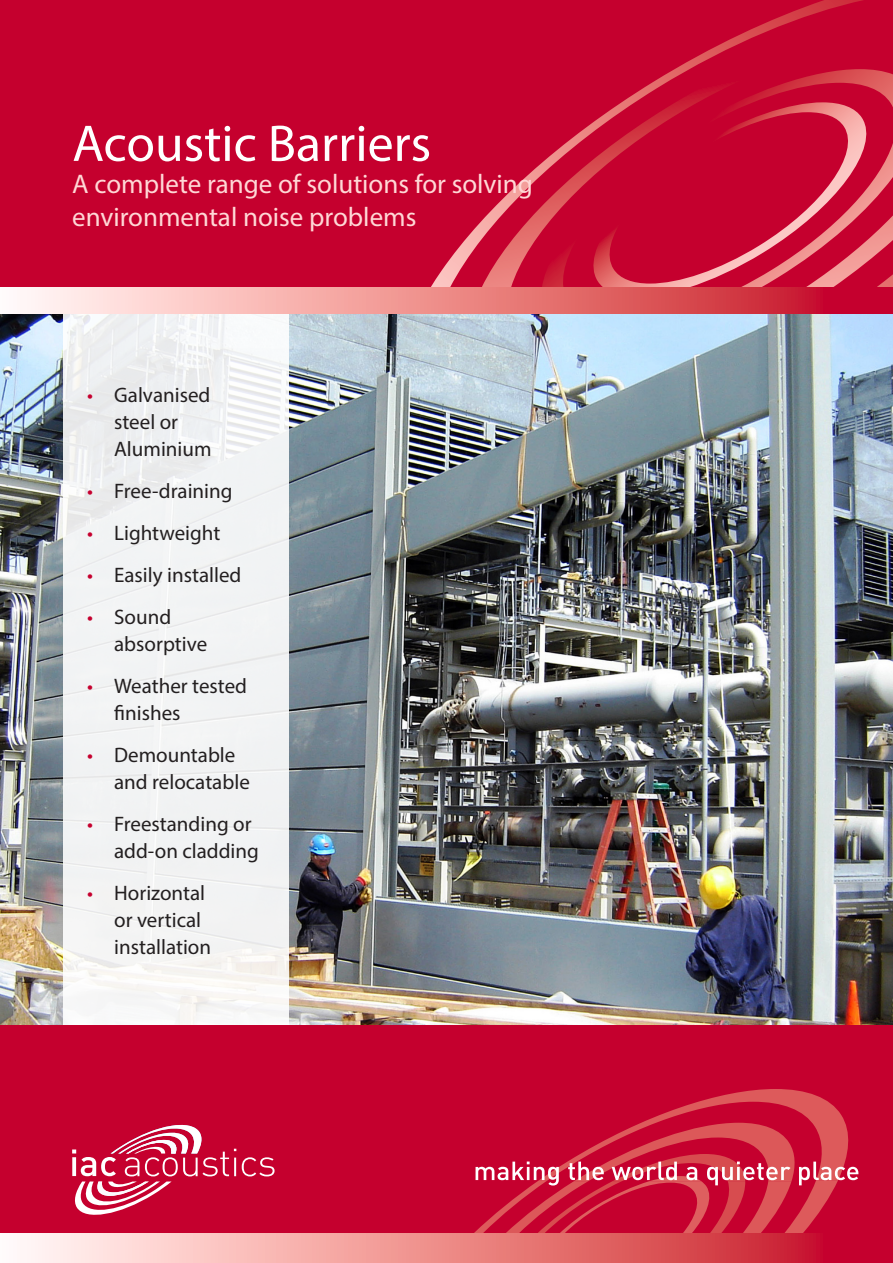
<style>
.page{position:relative;width:893px;height:1263px;background:#c5002e}
.page>*{position:absolute;margin:0;border:0;box-sizing:border-box;transform-origin:0 0}
.t1{font:51.9px "Myriad Pro";color:#fff}
.t2{font:27px/32.4px "Myriad Pro";color:#ffd8d6}
.t3{font:21px/27px "Myriad Pro";color:#231f20}
.s1{color:#c5002e}
</style>
<div class="page">
<svg style="left:430px;top:0;width:433px;height:288px"></svg>
<svg style="left:481px;top:23px;width:382px;height:265px"></svg>
<svg style="left:542px;top:69px;width:351px;height:219px"></svg>
<svg style="left:579px;top:102px;width:301px;height:186px"></svg>
<svg style="left:474px;top:1089px;width:384px;height:144px"></svg>
<svg style="left:0;top:288px;width:893px;height:27px;background:#e7888d"></svg>
<svg style="left:242px;top:1157px;width:33px;height:19px"></svg>
<svg style="left:72px;top:1124px;width:164px;height:91px"></svg>
<svg style="left:0;top:1233px;width:816px;height:30px;background:#ec9393"></svg>
<img style="left:0;top:315px;width:893px;height:710px">
<div style="left:64px;top:315px;width:225px;height:710px;background:#f2f3f4"></div>
<p class="t1" style="left:72px;top:111px;width:360px">Acoustic Barriers</p>
<p class="t2" style="left:72px;top:168px;width:462px">A complete range of solutions for solving environmental noise problems</p>
<p class="t3" style="left:114px;top:381px;width:99px;text-indent:-27px"><span class="s1">•</span> Galvanised steel or<br>Aluminium</p>
<p class="t3" style="left:87px;top:477px;width:147px"><span class="s1">•</span> Free-draining</p>
<p class="t3" style="left:87px;top:519px;width:135px"><span class="s1">•</span> Lightweight</p>
<p class="t3" style="left:87px;top:561px;width:156px"><span class="s1">•</span> Easily installed</p>
<p class="t3" style="left:114px;top:603px;width:95px;text-indent:-27px"><span class="s1">•</span> Sound absorptive</p>
<p class="t3" style="left:114px;top:672px;width:134px;text-indent:-27px"><span class="s1">•</span> Weather tested finishes</p>
<p class="t3" style="left:114px;top:741px;width:137px;text-indent:-27px"><span class="s1">•</span> Demountable and relocatable</p>
<p class="t3" style="left:114px;top:810px;width:146px;text-indent:-27px"><span class="s1">•</span> Freestanding or add-on cladding</p>
<p class="t3" style="left:114px;top:879px;width:98px;text-indent:-27px"><span class="s1">•</span> Horizontal or vertical installation</p>
</div>
